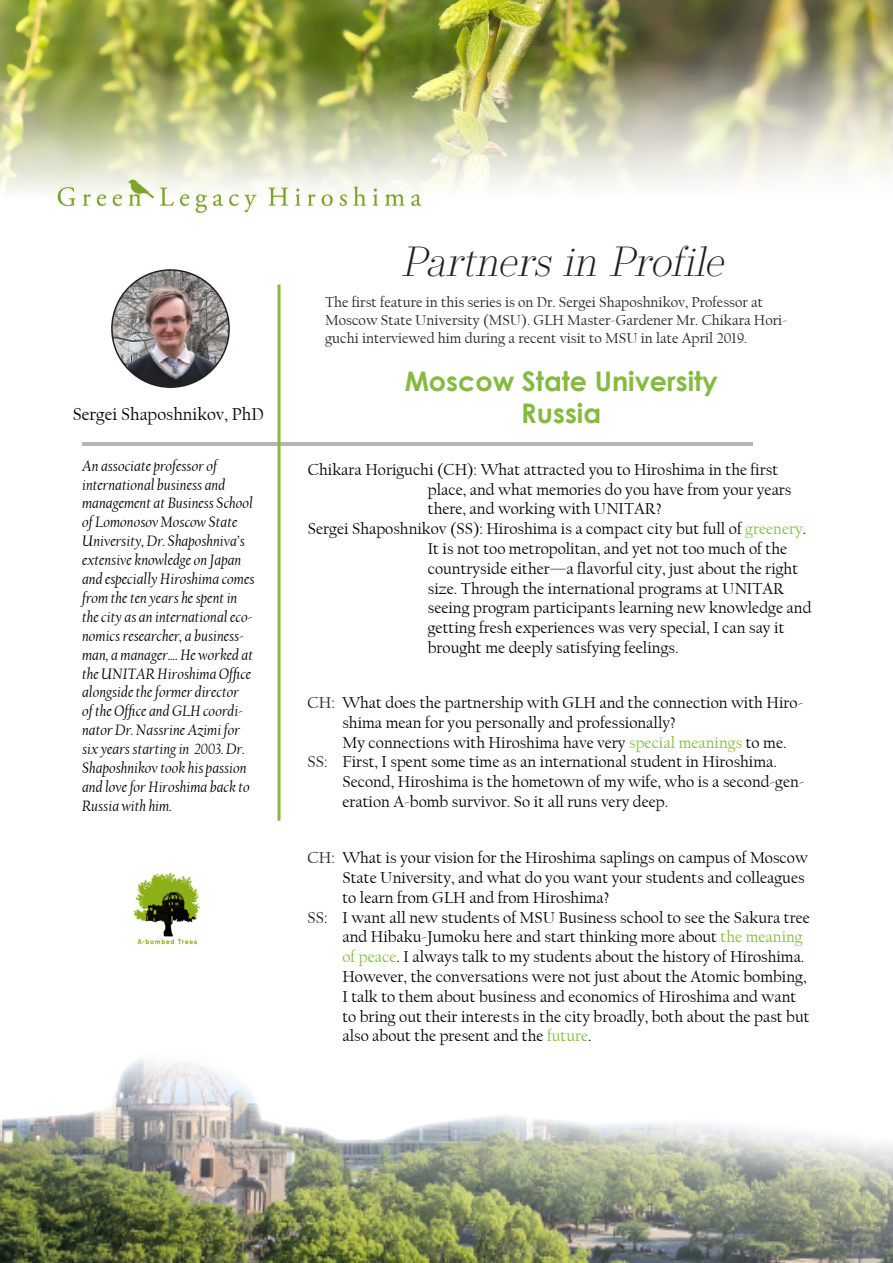
<style>
.page{position:relative;width:893px;height:1263px;background:#fff}
.page>*{position:absolute;margin:0;border:0;box-sizing:border-box;transform-origin:0 0}
.t1{font:italic 200 42px "Operetta 12";color:#231f20}
.Body{font:700 27px "Century Gothic";color:#84ba41}
.Body-2{font:18px "Californian FB";color:#000}
.Body-3{font:16.5px/19.8px "Californian FB";color:#000}
.t2{font:16.5px "Californian FB";color:#231f20}
.Body-4{font:italic 15.75px/18.9px "Californian FB";color:#000}
.t3{font:15px/18px "Californian FB";color:#231f20}
.s1{color:#84ba41}
</style>
<div class="page">
<img style="left:0;top:1058px;width:893px;height:205px">
<img style="left:133px;top:872px;width:67px;height:72px">
<img style="left:0;top:0;width:893px;height:215px">
<img style="left:112px;top:270px;width:117px;height:117px;border-radius:59px">
<div style="left:111px;top:269px;width:119px;height:119px;border:2px solid #231f20;border-radius:50%"></div>
<hr style="left:82px;top:442px;width:670px;height:3px;background:#000">
<div style="left:277px;top:285px;width:3px;height:536px;border:2px solid #84ba41"></div>
<p class="t1" style="left:400px;top:226px;width:339px">PartnersinProfile</p>
<p class="t3" style="left:325px;top:293px;width:464px">The first feature in this series is on Dr. Sergei Shaposhnikov, Professor at<br>Moscow State University (MSU). GLH Master-Gardener Mr. Chikara Hori&shy;guchi interviewed him during a recent visit to MSU in late April 2019.</p>
<p class="Body" style="left:405px;top:360px;width:315px">Moscow State University</p>
<p class="Body-2" style="left:73px;top:404px;width:192px">Sergei Shaposhnikov, PhD</p>
<p class="Body" style="left:521px;top:393px;width:81px">Russia</p>
<p class="Body-3" style="left:428px;top:460px;width:365px;text-indent:-120px">Chikara Horiguchi (CH): What attracted you to Hiroshima in the first place, and what memories do you have from your years there, and working with UNITAR?</p>
<p class="Body-3" style="left:428px;top:519px;width:385px;text-indent:-120px">Sergei Shaposhnikov (SS): Hiroshima is a compact city but full of <span class="s1">greenery</span>.<br>It is not too metropolitan, and yet not too much of the countryside either—a flavorful city, just about the right size. Through the international programs at UNITAR seeing program participants learning new knowledge and getting fresh experiences was very special, I can say it brought me deeply satisfying feelings.</p>
<p class="Body-4" style="left:82px;top:456px;width:174px">An associate professor of international business and management at Business School of Lomonosov Moscow State<br>University, Dr. Shaposhniva’s extensive knowledge on Japan and especially Hiroshima comes from the ten years he spent in the city as an international eco&shy;nomics researcher, a business&shy;man, a manager.... He worked at the UNITAR Hiroshima Office alongside the former director<br>of the Office and GLH coordi&shy;nator Dr. Nassrine Azimi for six years starting in 2003. Dr.<br>Shaposhnikov took his passion and love for Hiroshima back to<br>Russia with him.</p>
<p class="Body-3" style="left:342px;top:693px;width:462px">What does the partnership with GLH and the connection with Hiro&shy;shima mean for you personally and professionally?</p>
<p class="Body-3" style="left:342px;top:733px;width:464px">My connections with Hiroshima have very <span class="s1">special meanings</span> to me.<br>First, I spent some time as an international student in Hiroshima.<br>Second, Hiroshima is the hometown of my wife, who is a second-gen&shy;eration A-bomb survivor. So it all runs very deep.</p>
<p class="Body-3" style="left:342px;top:848px;width:467px">What is your vision for the Hiroshima saplings on campus of Moscow<br>State University, and what do you want your students and colleagues to learn from GLH and from Hiroshima?</p>
<p class="Body-3" style="left:342px;top:907px;width:469px">I want all new students of MSU Business school to see the Sakura tree and Hibaku-Jumoku here and start thinking more about <span class="s1">the meaning of peace</span>. I always talk to my students about the history of Hiroshima.<br>However, the conversations were not just about the Atomic bombing, I talk to them about business and economics of Hiroshima and want to bring out their interests in the city broadly, both about the past but also about the present and the <span class="s1">future</span>.</p>
<p class="t2" style="left:307px;top:693px;width:29px">CH:</p>
<p class="t2" style="left:307px;top:753px;width:22px">SS:</p>
<p class="t2" style="left:307px;top:848px;width:29px">CH:</p>
<p class="t2" style="left:307px;top:908px;width:22px">SS:</p>
</div>
